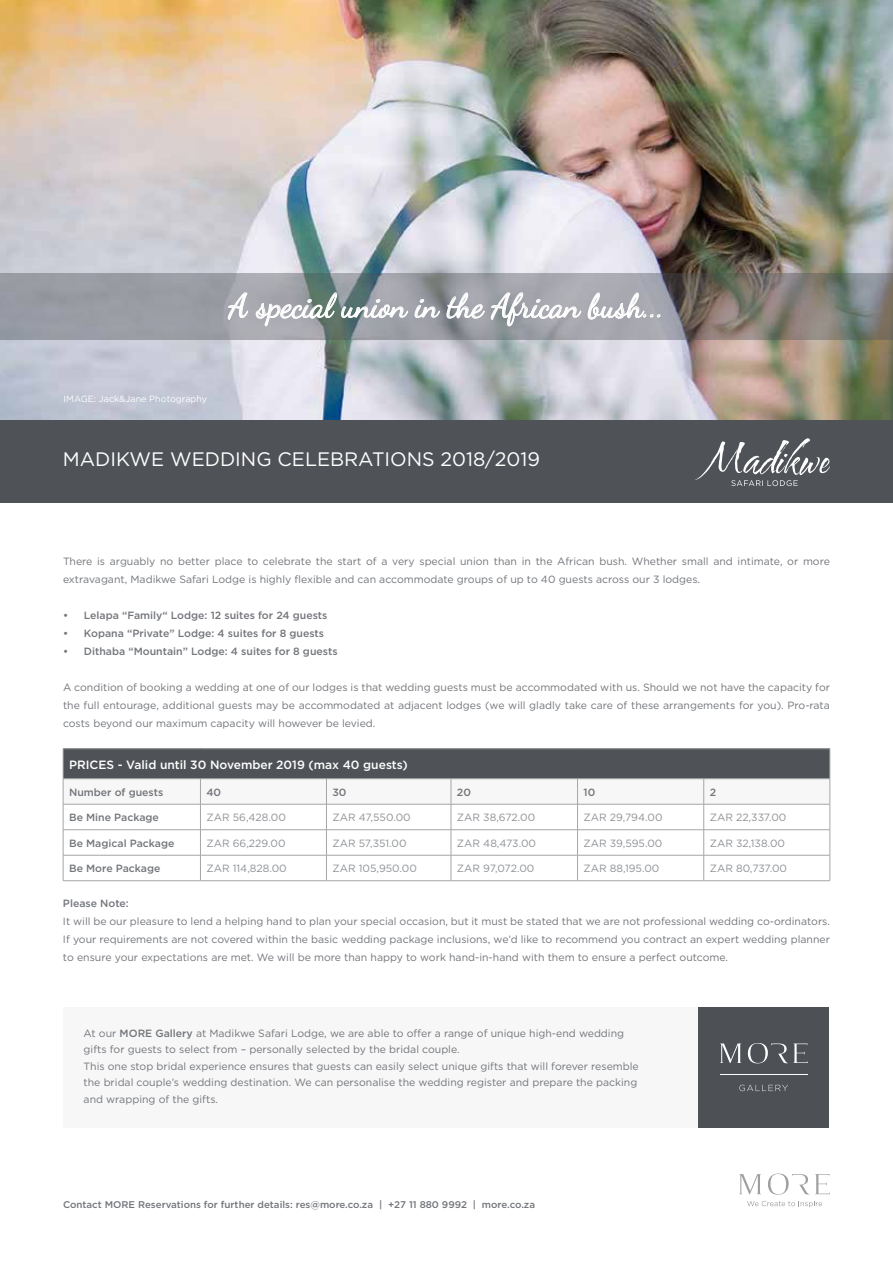
<style>
.page{position:relative;width:893px;height:1263px;background:#fff}
.page>*{position:absolute;margin:0;border:0;box-sizing:border-box;transform-origin:0 0}
.t1{font:33px "Dancing Script";color:#fff}
.t2{font:19.5px "Gotham";color:#fff}
.t3{font:500 12px "Gotham";color:#fff}
.t4{font:10.5px/18px "Gotham";color:#72757a}
.t5{font:500 10.5px "Gotham";color:#72757a}
.t6{font:10.5px "Gotham";color:#8e9195}
.t7{font:500 9.75px "Gotham";color:#72757a}
.t8{font:9px "Gotham";color:#fff}
.s1{font-weight:500}
</style>
<div class="page">
<svg style="left:739px;top:1173px;width:91px;height:22px"></svg>
<svg style="left:747px;top:1201px;width:75px;height:6px"></svg>
<img style="left:0;top:0;width:893px;height:421px">
<div style="left:63px;top:749px;width:767px;height:30px;background:#4f5257"></div>
<hr style="left:63px;top:748px;width:137px;height:1px;background:#a6a6a6">
<hr style="left:63px;top:749px;width:1px;height:30px;background:#a6a6a6">
<hr style="left:200px;top:748px;width:126px;height:1px;background:#a6a6a6">
<hr style="left:326px;top:748px;width:125px;height:1px;background:#a6a6a6">
<hr style="left:451px;top:748px;width:126px;height:1px;background:#a6a6a6">
<hr style="left:578px;top:748px;width:126px;height:1px;background:#a6a6a6">
<hr style="left:704px;top:748px;width:126px;height:1px;background:#a6a6a6">
<hr style="left:830px;top:749px;width:1px;height:30px;background:#a6a6a6">
<hr style="left:63px;top:778px;width:137px;height:1px;background:#a6a6a6">
<hr style="left:200px;top:778px;width:126px;height:1px;background:#a6a6a6">
<hr style="left:326px;top:778px;width:125px;height:1px;background:#a6a6a6">
<hr style="left:451px;top:778px;width:126px;height:1px;background:#a6a6a6">
<hr style="left:578px;top:778px;width:126px;height:1px;background:#a6a6a6">
<hr style="left:704px;top:778px;width:126px;height:1px;background:#a6a6a6">
<svg style="left:63px;top:779px;width:768px;height:102px"></svg>
<hr style="left:704px;top:880px;width:126px;height:1px;background:#a6a6a6">
<svg style="left:0;top:274px;width:893px;height:66px;background:#909194"></svg>
<svg style="left:228px;top:292px;width:20px;height:28px"></svg>
<svg style="left:256px;top:292px;width:152px;height:34px;background:#9fa7a9"></svg>
<svg style="left:415px;top:299px;width:25px;height:19px"></svg>
<svg style="left:447px;top:293px;width:38px;height:25px"></svg>
<svg style="left:491px;top:292px;width:90px;height:34px;background:#b3b5ba"></svg>
<svg style="left:588px;top:293px;width:72px;height:26px;background:#bcbcc3"></svg>
<div style="left:64px;top:1007px;width:651px;height:121px;background:#f7f7f7"></div>
<div style="left:0;top:421px;width:893px;height:82px;background:#4f5257"></div>
<svg style="left:695px;top:438px;width:135px;height:48px"></svg>
<div style="left:698px;top:1007px;width:131px;height:121px;background:#4d5156"></div>
<svg style="left:720px;top:1043px;width:88px;height:20px"></svg>
<hr style="left:720px;top:1074px;width:88px;height:1px;background:#fff">
<svg style="left:739px;top:1085px;width:49px;height:6px"></svg>
<h1 class="t1" style="left:229px;top:286px;width:437px">A special union in the African bush...</h1>
<p class="t8" style="left:64px;top:393px;width:145px">IMAGE: Jack&amp;Jane Photography</p>
<h2 class="t2" style="left:63px;top:446px;width:478px">MADIKWE WEDDING CELEBRATIONS 2018/2019</h2>
<p class="t4" style="left:63px;top:552px;width:768px">There is arguably no better place to celebrate the start of a very special union than in the African bush. Whether small and intimate, or more extravagant, Madikwe Safari Lodge is highly flexible and can accommodate groups of up to 40 guests across our 3 lodges.</p>
<p class="t5" style="left:63px;top:609px;width:266px">• Lelapa “Family“ Lodge: 12 suites for 24 guests</p>
<p class="t5" style="left:63px;top:627px;width:263px">• Kopana “Private” Lodge: 4 suites for 8 guests</p>
<p class="t5" style="left:63px;top:645px;width:276px">• Dithaba “Mountain” Lodge: 4 suites for 8 guests</p>
<p class="t4" style="left:63px;top:678px;width:768px;text-align:justify">A condition of booking a wedding at one of our lodges is that wedding guests must be accommodated with us. Should we not have the capacity for the full entourage, additional guests may be accommodated at adjacent lodges (we will gladly take care of these arrangements for you). Pro-rata costs beyond our maximum capacity will however be levied.</p>
<p class="t3" style="left:69px;top:756px;width:340px">PRICES - Valid until 30 November 2019 (max 40 guests)</p>
<p class="t5" style="left:69px;top:785px;width:96px">Number of guests</p>
<p class="t5" style="left:206px;top:785px;width:16px">40</p>
<p class="t5" style="left:332px;top:785px;width:16px">30</p>
<p class="t5" style="left:457px;top:785px;width:16px">20</p>
<p class="t5" style="left:583px;top:785px;width:13px">10</p>
<p class="t5" style="left:710px;top:785px;width:8px">2</p>
<p class="t5" style="left:69px;top:811px;width:91px">Be Mine Package</p>
<p class="t6" style="left:206px;top:811px;width:81px">ZAR 56,428.00</p>
<p class="t6" style="left:332px;top:811px;width:80px">ZAR 47,550.00</p>
<p class="t6" style="left:457px;top:811px;width:80px">ZAR 38,672.00</p>
<p class="t6" style="left:583px;top:811px;width:80px">ZAR 29,794.00</p>
<p class="t6" style="left:710px;top:811px;width:78px">ZAR 22,337.00</p>
<p class="t5" style="left:69px;top:836px;width:107px">Be Magical Package</p>
<p class="t6" style="left:206px;top:836px;width:81px">ZAR 66,229.00</p>
<p class="t6" style="left:332px;top:836px;width:76px">ZAR 57,351.00</p>
<p class="t6" style="left:457px;top:836px;width:81px">ZAR 48,473.00</p>
<p class="t6" style="left:583px;top:836px;width:80px">ZAR 39,595.00</p>
<p class="t6" style="left:710px;top:836px;width:77px">ZAR 32,138.00</p>
<p class="t5" style="left:69px;top:862px;width:93px">Be More Package</p>
<p class="t6" style="left:206px;top:862px;width:82px">ZAR 114,828.00</p>
<p class="t6" style="left:332px;top:862px;width:86px">ZAR 105,950.00</p>
<p class="t6" style="left:457px;top:862px;width:79px">ZAR 97,072.00</p>
<p class="t6" style="left:583px;top:862px;width:77px">ZAR 88,195.00</p>
<p class="t6" style="left:710px;top:862px;width:79px">ZAR 80,737.00</p>
<p class="t5" style="left:63px;top:897px;width:67px">Please Note:</p>
<p class="t4" style="left:63px;top:912px;width:768px;text-align:justify">It will be our pleasure to lend a helping hand to plan your special occasion, but it must be stated that we are not professional wedding co-ordinators.<br>If your requirements are not covered within the basic wedding package inclusions, we’d like to recommend you contract an expert wedding planner to ensure your expectations are met. We will be more than happy to work hand-in-hand with them to ensure a perfect outcome.</p>
<p class="t4" style="left:84px;top:1025px;width:557px;line-height:16.5px">At our <span class="s1">MORE Gallery</span> at Madikwe Safari Lodge, we are able to offer a range of unique high-end wedding gifts for guests to select from – personally selected by the bridal couple.<br>This one stop bridal experience ensures that guests can easily select unique gifts that will forever resemble the bridal couple’s wedding destination. We can personalise the wedding register and prepare the packing and wrapping of the gifts.</p>
<p class="t7" style="left:63px;top:1198px;width:474px">Contact MORE Reservations for further details: res@more.co.za | +27 11 880 9992 | more.co.za</p>
</div>
